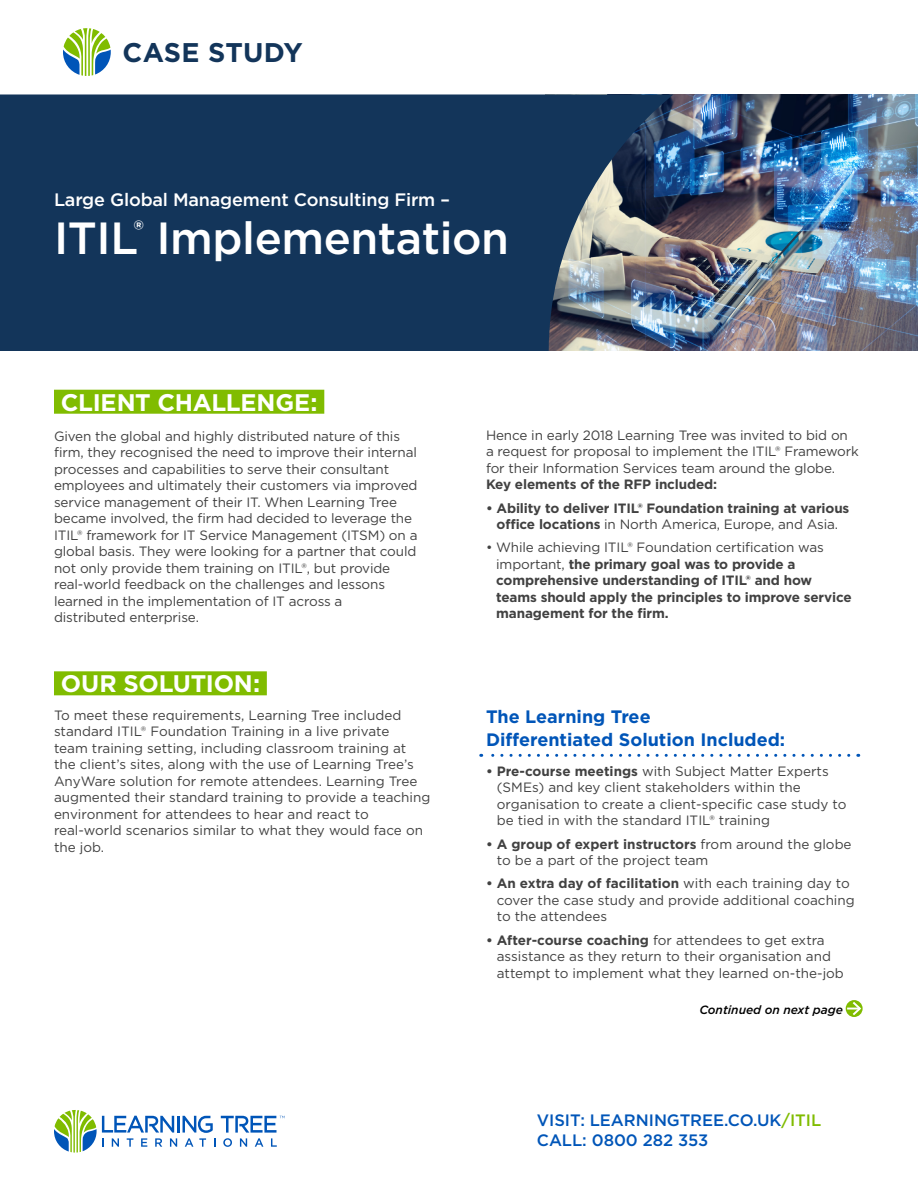
<style>
.page{position:relative;width:918px;height:1188px;background:#fff}
.page>*{position:absolute;margin:0;border:0;box-sizing:border-box;transform-origin:0 0}
.t1{font:500 45px "Gotham";letter-spacing:-.01em;color:#fff}
.t2{font:700 27px "Gotham";letter-spacing:.01em;color:#13355a}
.t3{font:700 24px "Gotham";letter-spacing:-.01em;color:#fff}
.t4{font:700 18px/22.5px "Gotham";color:#0055b8}
.t5{font:500 18px "Gotham";letter-spacing:-.01em;color:#fff}
.t6{font:500 16.5px/19.5px "Gotham";letter-spacing:-.005em;color:#0055b8}
.t7{font:13.5px/16.5px "Gotham";letter-spacing:-.01em;color:#414141}
.t8{font:700 13.5px/16.5px "Gotham";letter-spacing:-.01em;color:#414141;text-align:center}
.t9{font:italic 500 12px "Gotham";letter-spacing:-.005em;color:#000}
.s1{font-weight:400}
.s2{font-weight:700}
.s3{color:#80bc00}
</style>
<div class="page">
<img style="left:673px;top:94px;width:245px;height:257px">
<svg style="left:0;top:94px;width:673px;height:257px;background:#203e60"></svg>
<div style="left:54px;top:390px;width:270px;height:24px;background:#80bc00"></div>
<div style="left:54px;top:671px;width:213px;height:24px;background:#80bc00"></div>
<svg style="left:63px;top:28px;width:48px;height:48px"></svg>
<hr style="left:177px;top:1116px;width:3px;height:17px;background:#0055b8">
<svg style="left:54px;top:1110px;width:123px;height:43px"></svg>
<svg style="left:183px;top:1116px;width:32px;height:31px"></svg>
<svg style="left:221px;top:1116px;width:64px;height:31px"></svg>
<div style="left:846px;top:1000px;width:17px;height:17px;background:#80bc00;border-radius:50%"></div>
<svg style="left:847px;top:1000px;width:16px;height:17px"></svg>
<svg style="left:481px;top:754px;width:368px;height:3px"></svg>
<h2 class="t2" style="left:122px;top:35px;width:182px">CASE STUDY</h2>
<h3 class="t5" style="left:54px;top:188px;width:397px">Large Global Management Consulting Firm –</h3>
<h1 class="t1" style="left:54px;top:209px;width:457px">ITIL<sup>®</sup> Implementation</h1>
<h3 class="t3" style="left:61px;top:386px;width:258px">CLIENT CHALLENGE:</h3>
<p class="t7" style="left:54px;top:427px;width:365px">Given the global and highly distributed nature of this firm, they recognised the need to improve their internal processes and capabilities to serve their consultant employees and ultimately their customers via improved service management of their IT. When Learning Tree became involved, the firm had decided to leverage the ITIL® framework for IT Service Management (ITSM) on a global basis. They were looking for a partner that could not only provide them training on ITIL®, but provide real-world feedback on the challenges and lessons learned in the implementation of IT across a<br>distributed enterprise.</p>
<h3 class="t3" style="left:61px;top:668px;width:201px">OUR SOLUTION:</h3>
<p class="t7" style="left:54px;top:707px;width:378px">To meet these requirements, Learning Tree included standard ITIL® Foundation Training in a live private<br>team training setting, including classroom training at the client’s sites, along with the use of Learning Tree’s AnyWare solution for remote attendees. Learning Tree augmented their standard training to provide a teaching environment for attendees to hear and react to real-world scenarios similar to what they would face on the job.</p>
<p class="t7" style="left:486px;top:426px;width:374px">Hence in early 2018 Learning Tree was invited to bid on a request for proposal to implement the ITIL® Framework for their Information Services team around the globe.</p>
<p class="t8" style="left:486px;top:476px;width:233px">Key elements of the RFP included:</p>
<p class="t8" style="left:486px;top:499px;width:365px">• Ability to deliver ITIL® Foundation training at various office locations <span class="s1">in North America, Europe, and Asia.</span></p>
<p class="t8" style="left:496px;top:539px;width:357px;text-align:left;text-indent:-10px"><span class="s1">• While achieving ITIL® Foundation certification was important,</span> the primary goal was to provide a comprehensive understanding of ITIL® and how teams should apply the principles to improve service management for the firm.</p>
<h3 class="t4" style="left:486px;top:706px;width:301px">The Learning Tree<br>Differentiated Solution Included:</h3>
<p class="t7" style="left:497px;top:763px;width:351px;text-indent:-11px"><span class="s2">• Pre-course meetings</span> with Subject Matter Experts (SMEs) and key client stakeholders within the organisation to create a client-specific case study to be tied in with the standard ITIL® training</p>
<p class="t7" style="left:497px;top:835px;width:356px;text-indent:-11px"><span class="s2">• A group of expert instructors</span> from around the globe to be a part of the project team</p>
<p class="t7" style="left:497px;top:875px;width:360px;text-indent:-11px"><span class="s2">• An extra day of facilitation</span> with each training day to cover the case study and provide additional coaching to the attendees</p>
<p class="t7" style="left:497px;top:931px;width:349px;text-indent:-11px"><span class="s2">• After-course coaching</span> for attendees to get extra assistance as they return to their organisation and attempt to implement what they learned on-the-job</p>
<p class="t9" style="left:699px;top:1002px;width:145px">Continued on next page</p>
<p class="t6" style="left:537px;top:1111px;width:286px">VISIT: LEARNINGTREE.CO.UK<span class="s3">/ITIL<br></span>CALL: 0800 282 353</p>
</div>
